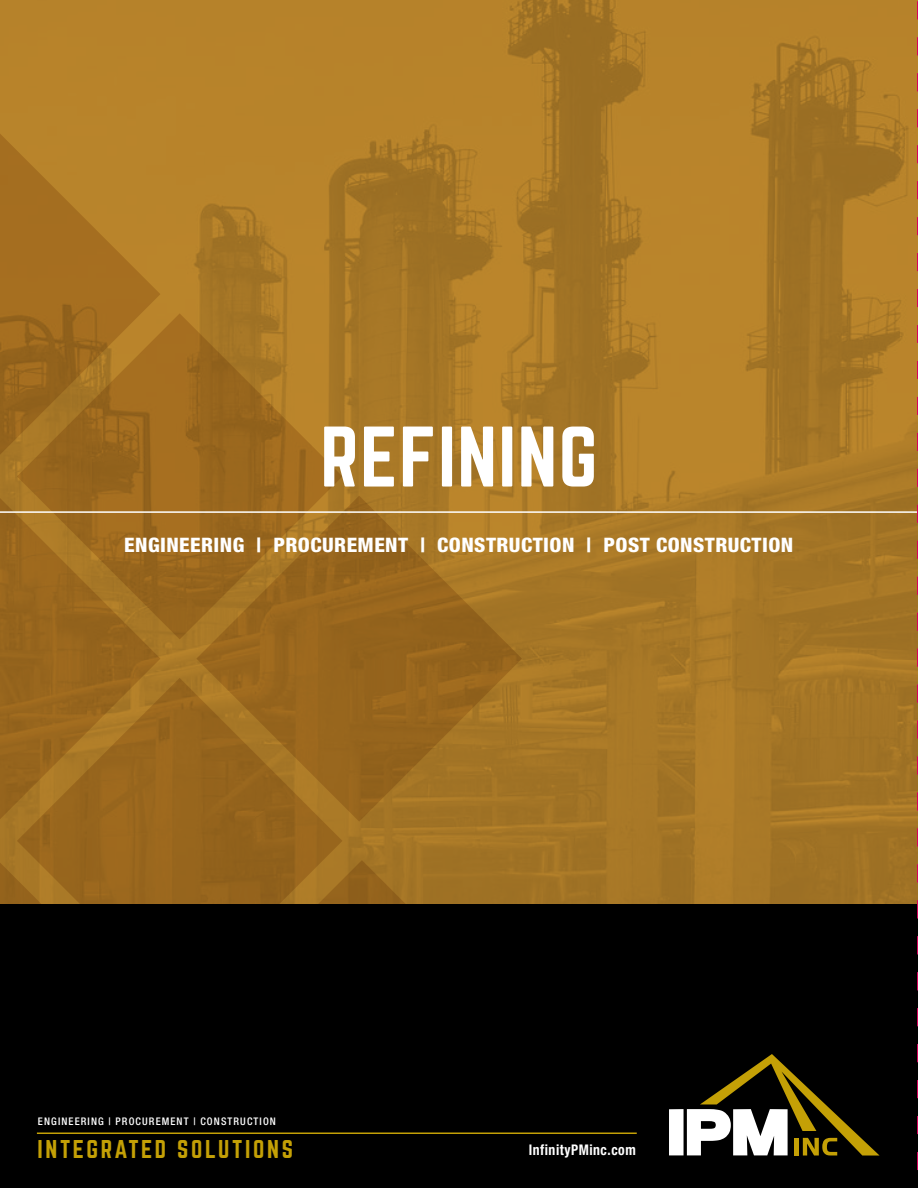
<style>
.page{position:relative;width:918px;height:1188px;background:#fff}
.page>*{position:absolute;margin:0;border:0;box-sizing:border-box;transform-origin:0 0}
.t1{font:75px "Norwester";letter-spacing:.02em;color:#fff}
.t2{font:22.5px "Norwester";letter-spacing:.12em;color:#c4a006}
.t3{font:800 condensed 19.95px "Helvetica Neue LT Std";letter-spacing:.02em;color:#fff;scale:1.05 1}
.t4{font:700 condensed 14.7px "Helvetica Neue LT Std";letter-spacing:.04em;color:#fff;scale:.93 1}
.t5{font:500 condensed 10.5px "Helvetica Neue LT Std";letter-spacing:.105em;color:#fff}
</style>
<div class="page">
<img style="left:0;top:0;width:917px;height:904px">
<svg style="left:0;top:498px;width:160px;height:321px;background:#97661d"></svg>
<svg style="left:0;top:863px;width:17px;height:41px"></svg>
<svg style="left:0;top:134px;width:160px;height:321px;background:#ac7624"></svg>
<svg style="left:17px;top:678px;width:325px;height:226px;background:#9b681e"></svg>
<svg style="left:17px;top:313px;width:325px;height:326px;background:#a16d20"></svg>
<svg style="left:314px;top:860px;width:96px;height:44px;background:#9c6c21"></svg>
<svg style="left:196px;top:496px;width:326px;height:326px;background:#9d6b20"></svg>
<div style="left:0;top:904px;width:918px;height:284px;background:#000"></div>
<div style="left:669px;top:1109px;width:15px;height:46px;background:#fff"></div>
<svg style="left:687px;top:1054px;width:193px;height:102px"></svg>
<hr style="left:37px;top:1132px;width:600px;height:2px;background:#c4a006">
<hr style="left:0;top:511px;width:918px;height:2px;background:#fff">
<svg style="left:917px;top:0;width:1px;height:1171px"></svg>
<h1 class="t1" style="left:320px;top:421px;width:279px">REFINING</h1>
<p class="t3" style="left:124px;top:533px;width:639px">ENGINEERING | PROCUREMENT | CONSTRUCTION | POST CONSTRUCTION</p>
<p class="t5" style="left:38px;top:1115px;width:239px">ENGINEERING | PROCUREMENT | CONSTRUCTION</p>
<p class="t2" style="left:38px;top:1139px;width:257px">INTEGRATED SOLUTIONS</p>
<p class="t4" style="left:529px;top:1141px;width:117px">InfinityPMinc.com</p>
</div>
